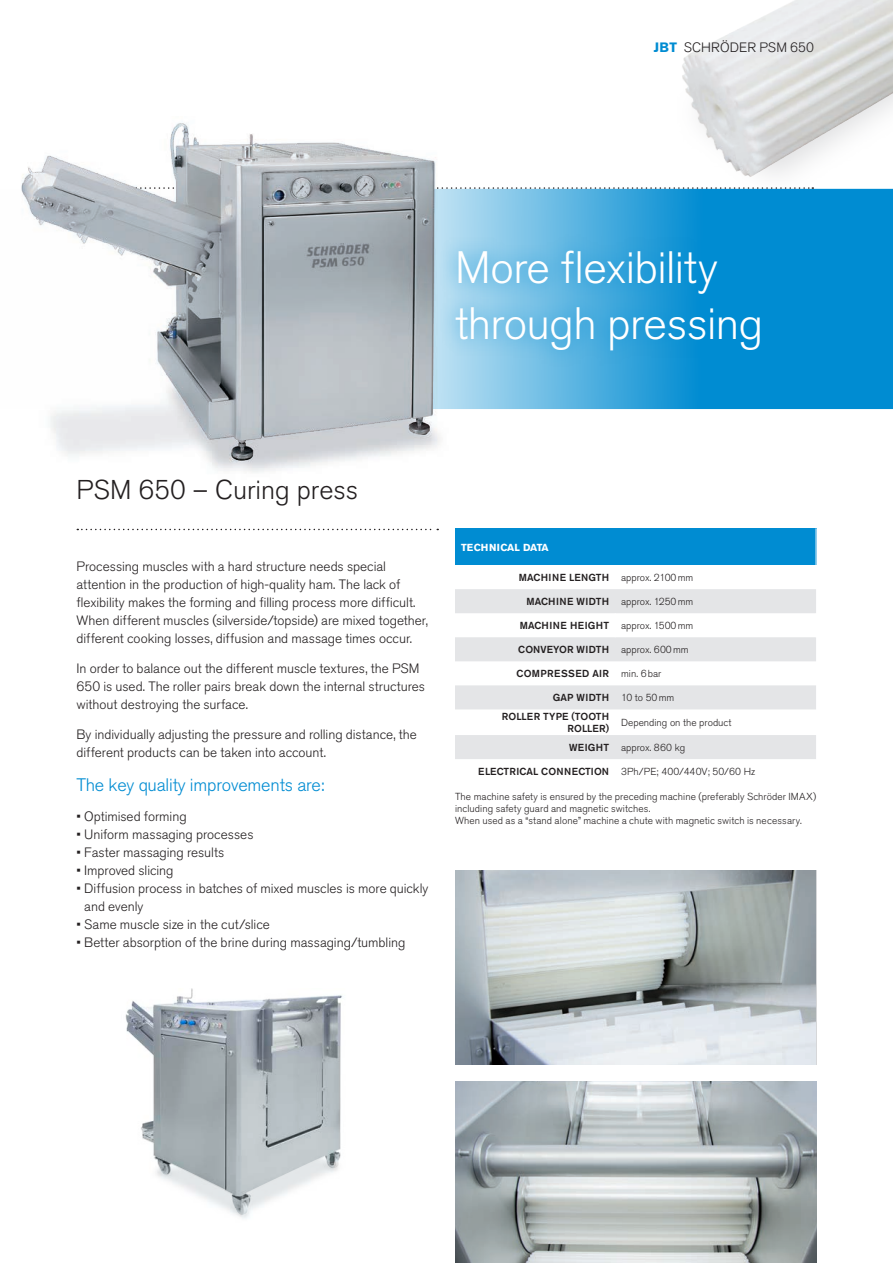
<style>
.page{position:relative;width:893px;height:1263px;background:#fff}
.page>*{position:absolute;margin:0;border:0;box-sizing:border-box;transform-origin:0 0}
.t1{font:300 45px/55.5px "Akzidenz Grotesk Pro";letter-spacing:-.01em;color:#fff}
.t2{font:300 27px "Akzidenz Grotesk Pro";color:#231f20}
.t3{font:300 18px "Akzidenz Grotesk Pro";letter-spacing:-.01em;color:#008cd2}
.t4{font:300 13.5px/18px "Akzidenz Grotesk Pro";color:#231f20}
.t5{font:300 10.2px/12px "Akzidenz Grotesk Pro";letter-spacing:.01em;color:#231f20}
.t6{font:500 10.2px/18.8px "Akzidenz Grotesk Pro";letter-spacing:.01em;color:#231f20}
.t7{font:500 10.2px "Akzidenz Grotesk Pro";letter-spacing:.05em;color:#231f20}
.t8{font:700 10.2px "Akzidenz Grotesk Pro";letter-spacing:.01em;color:#fff}
.s1{font-weight:700;color:#008cd2}
.s2{font-weight:300}
.s3{font-weight:500}
</style>
<div class="page">
<svg style="left:455px;top:189px;width:438px;height:220px;background:#239bd8"></svg>
<svg style="left:455px;top:187px;width:358px;height:2px"></svg>
<svg style="left:77px;top:529px;width:361px;height:1px"></svg>
<div style="left:455px;top:528px;width:361px;height:37px;background:#008cd2"></div>
<svg style="left:455px;top:589px;width:361px;height:170px;fill:#e4e5e7"></svg>
<svg style="left:615px;top:613px;width:1px;height:24px"></svg>
<img style="left:682px;top:0;width:211px;height:177px">
<img style="left:21px;top:123px;width:434px;height:350px">
<img style="left:455px;top:1081px;width:361px;height:182px">
<img style="left:455px;top:870px;width:361px;height:194px">
<div style="left:438px;top:232px;width:341px;height:137px;background:#008cd2;opacity:.75"></div>
<img style="left:125px;top:995px;width:218px;height:223px">
<img style="left:126px;top:989px;width:125px;height:226px">
<p class="t4" style="left:654px;top:38px;width:162px"><span class="s1">JBT</span> SCHRÖDER PSM 650</p>
<h1 class="t1" style="left:455px;top:240px;width:310px">More flexibility through pressing</h1>
<h2 class="t2" style="left:77px;top:472px;width:283px">PSM 650 – Curing press</h2>
<p class="t4" style="left:77px;top:557px;width:353px">Processing muscles with a hard structure needs special attention in the production of high-quality ham. The lack of flexibility makes the forming and filling process more difficult.<br>When different muscles (silverside/topside) are mixed together, different cooking losses, diffusion and massage times occur.</p>
<p class="t4" style="left:77px;top:659px;width:350px">In order to balance out the different muscle textures, the PSM<br>650 is used. The roller pairs break down the internal structures without destroying the surface.</p>
<p class="t4" style="left:77px;top:725px;width:342px">By individually adjusting the pressure and rolling distance, the different products can be taken into account.</p>
<h3 class="t3" style="left:77px;top:773px;width:249px">The key quality improvements are:</h3>
<p class="t4" style="left:77px;top:807px;width:112px">• Optimised forming</p>
<p class="t4" style="left:77px;top:825px;width:178px">• Uniform massaging processes</p>
<p class="t4" style="left:77px;top:843px;width:149px">• Faster massaging results</p>
<p class="t4" style="left:77px;top:861px;width:99px">• Improved slicing</p>
<p class="t4" style="left:84px;top:879px;width:346px;text-indent:-8px">• Diffusion process in batches of mixed muscles is more quickly and evenly</p>
<p class="t4" style="left:77px;top:915px;width:195px">• Same muscle size in the cut/slice</p>
<p class="t4" style="left:77px;top:933px;width:330px">• Better absorption of the brine during massaging/tumbling</p>
<p class="t8" style="left:461px;top:540px;width:89px">TECHNICAL DATA</p>
<p class="t6" style="left:519px;top:568px;width:176px">MACHINE LENGTH <span class="s2">approx. 2100mm</span></p>
<p class="t5" style="left:526px;top:595px;width:168px"><span class="s3">MACHINE WIDTH</span> approx. 1250mm</p>
<p class="t7" style="left:520px;top:619px;width:175px">MACHINE HEIGHT <span class="s2">approx. 1500mm</span></p>
<p class="t6" style="left:518px;top:640px;width:172px">CONVEYOR WIDTH <span class="s2">approx. 600mm</span></p>
<p class="t7" style="left:517px;top:667px;width:146px">COMPRESSED AIR <span class="s2">min. 6bar</span></p>
<p class="t6" style="left:502px;top:688px;width:174px;text-indent:51px">GAP WIDTH <span class="s2">10 to 50mm<br></span>ROLLER TYPE (TOOTH</p>
<p class="t6" style="left:567px;top:719px;width:43px">ROLLER)</p>
<p class="t5" style="left:621px;top:716px;width:112px">Depending on the product</p>
<p class="t5" style="left:569px;top:741px;width:118px"><span class="s3">WEIGHT</span> approx. 860 kg</p>
<p class="t5" style="left:478px;top:765px;width:278px"><span class="s3">ELECTRICAL CONNECTION</span> 3Ph/PE; 400/440V; 50/60 Hz</p>
<p class="t5" style="left:455px;top:790px;width:363px">The machine safety is ensured by the preceding machine (preferably Schröder IMAX) including safety guard and magnetic switches.<br>When used as a “stand alone” machine a chute with magnetic switch is necessary.</p>
</div>
